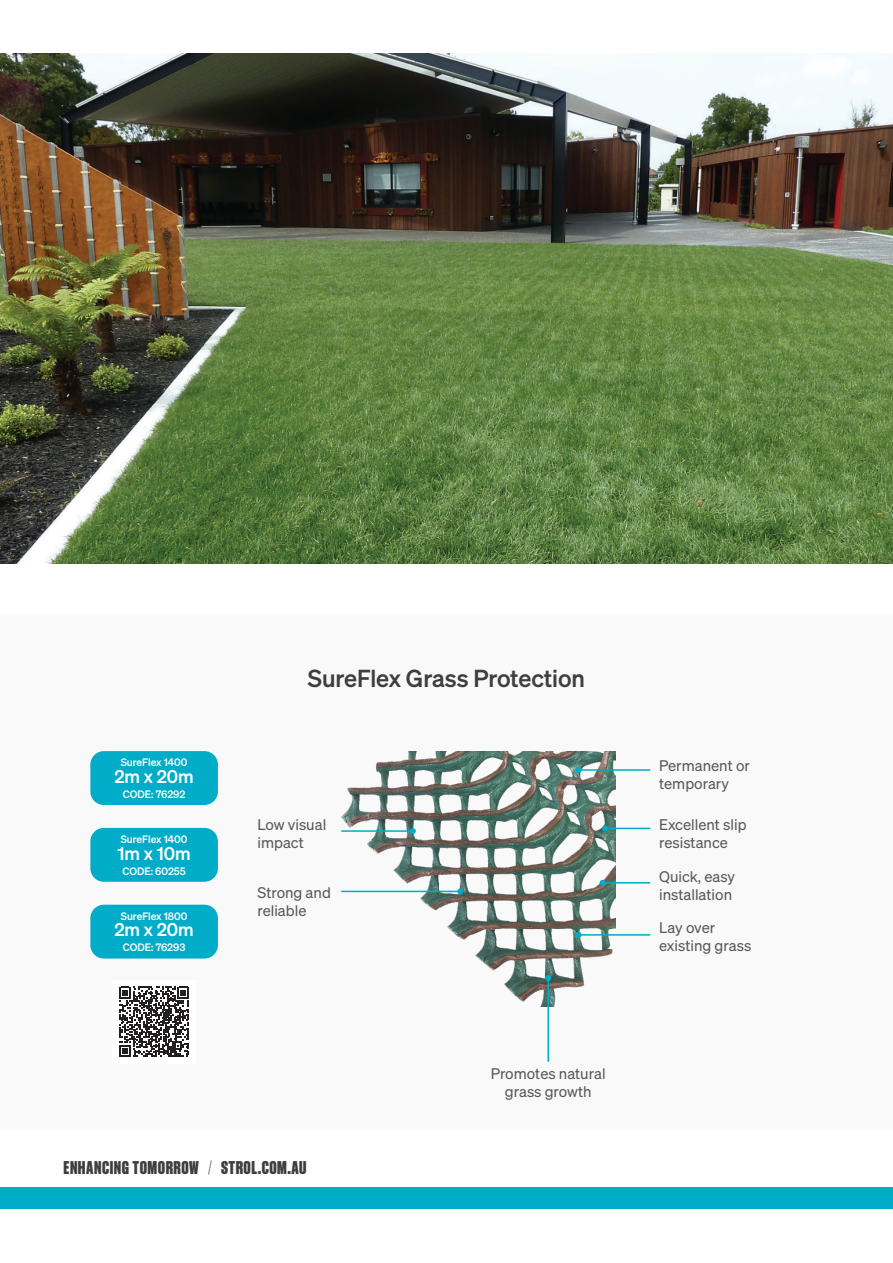
<style>
.page{position:relative;width:893px;height:1263px;background:#fff}
.page>*{position:absolute;margin:0;border:0;box-sizing:border-box;transform-origin:0 0}
.t1{font:24px "Sohne Kraftig";color:#3e3e3f}
.t2{font:700 18px "Sohne Schmal";letter-spacing:.03em;color:#3e3e3f}
.t3{font:18px "Sohne Kraftig";color:#fff}
.t4{font:15px/18px "Sohne Buch";color:#57585a}
.t5{font:10.5px "Sohne Kraftig";color:#fff}
.s1{font-family:"Sohne Schmal Leicht";font-weight:400}
</style>
<div class="page">
<div style="left:0;top:616px;width:893px;height:513px;background:#f9f9f9"></div>
<img style="left:0;top:54px;width:893px;height:510px">
<div style="left:0;top:1187px;width:893px;height:21px;background:#00acc8"></div>
<div style="left:90px;top:751px;width:128px;height:54px;background:#00acc8;border-radius:14px"></div>
<div style="left:90px;top:905px;width:128px;height:53px;background:#00acc8;border-radius:14px"></div>
<div style="left:90px;top:828px;width:128px;height:54px;background:#00acc8;border-radius:14px"></div>
<div style="left:112px;top:980px;width:84px;height:83px;background:#fff"></div>
<svg style="left:119px;top:986px;width:70px;height:71px"></svg>
<img style="left:341px;top:751px;width:275px;height:255px">
<hr style="left:547px;top:978px;width:2px;height:84px;background:#00acc8">
<svg style="left:545px;top:975px;width:6px;height:6px"></svg>
<hr style="left:341px;top:830px;width:72px;height:2px;background:#00acc8">
<svg style="left:410px;top:828px;width:6px;height:6px"></svg>
<hr style="left:341px;top:891px;width:119px;height:1px;background:#00acc8">
<svg style="left:457px;top:888px;width:6px;height:6px"></svg>
<hr style="left:579px;top:934px;width:71px;height:2px;background:#00acc8">
<svg style="left:576px;top:932px;width:6px;height:6px"></svg>
<hr style="left:603px;top:882px;width:47px;height:1px;background:#00acc8">
<svg style="left:600px;top:880px;width:6px;height:6px"></svg>
<hr style="left:605px;top:828px;width:45px;height:1px;background:#00acc8">
<svg style="left:602px;top:825px;width:6px;height:6px"></svg>
<hr style="left:579px;top:769px;width:71px;height:2px;background:#00acc8">
<svg style="left:576px;top:767px;width:6px;height:6px"></svg>
<p class="t5" style="left:121px;top:756px;width:68px">SureFlex 1400</p>
<p class="t3" style="left:114px;top:765px;width:81px">2m x 20m</p>
<p class="t5" style="left:123px;top:788px;width:64px">CODE: 76292</p>
<p class="t5" style="left:121px;top:833px;width:68px">SureFlex 1400</p>
<p class="t3" style="left:117px;top:842px;width:75px">1m x 10m</p>
<p class="t5" style="left:122px;top:864px;width:65px">CODE: 60255</p>
<p class="t5" style="left:121px;top:910px;width:68px">SureFlex 1800</p>
<p class="t3" style="left:114px;top:919px;width:81px">2m x 20m</p>
<p class="t5" style="left:123px;top:941px;width:64px">CODE: 76293</p>
<p class="t1" style="left:308px;top:664px;width:279px">SureFlex Grass Protection</p>
<p class="t4" style="left:659px;top:756px;width:92px">Permanent or temporary</p>
<p class="t4" style="left:257px;top:815px;width:70px">Low visual impact</p>
<p class="t4" style="left:659px;top:815px;width:89px">Excellent slip resistance</p>
<p class="t4" style="left:659px;top:867px;width:78px">Quick, easy</p>
<p class="t4" style="left:257px;top:883px;width:75px">Strong and</p>
<p class="t4" style="left:659px;top:885px;width:75px">installation</p>
<p class="t4" style="left:257px;top:901px;width:51px">reliable</p>
<p class="t4" style="left:491px;top:1064px;width:116px;text-align:center">Promotes natural grass growth</p>
<p class="t4" style="left:659px;top:918px;width:94px">Lay over existing grass</p>
<p class="t2" style="left:64px;top:1158px;width:244px">ENHANCING TOMORROW <span class="s1">/</span> STROL.COM.AU</p>
</div>
